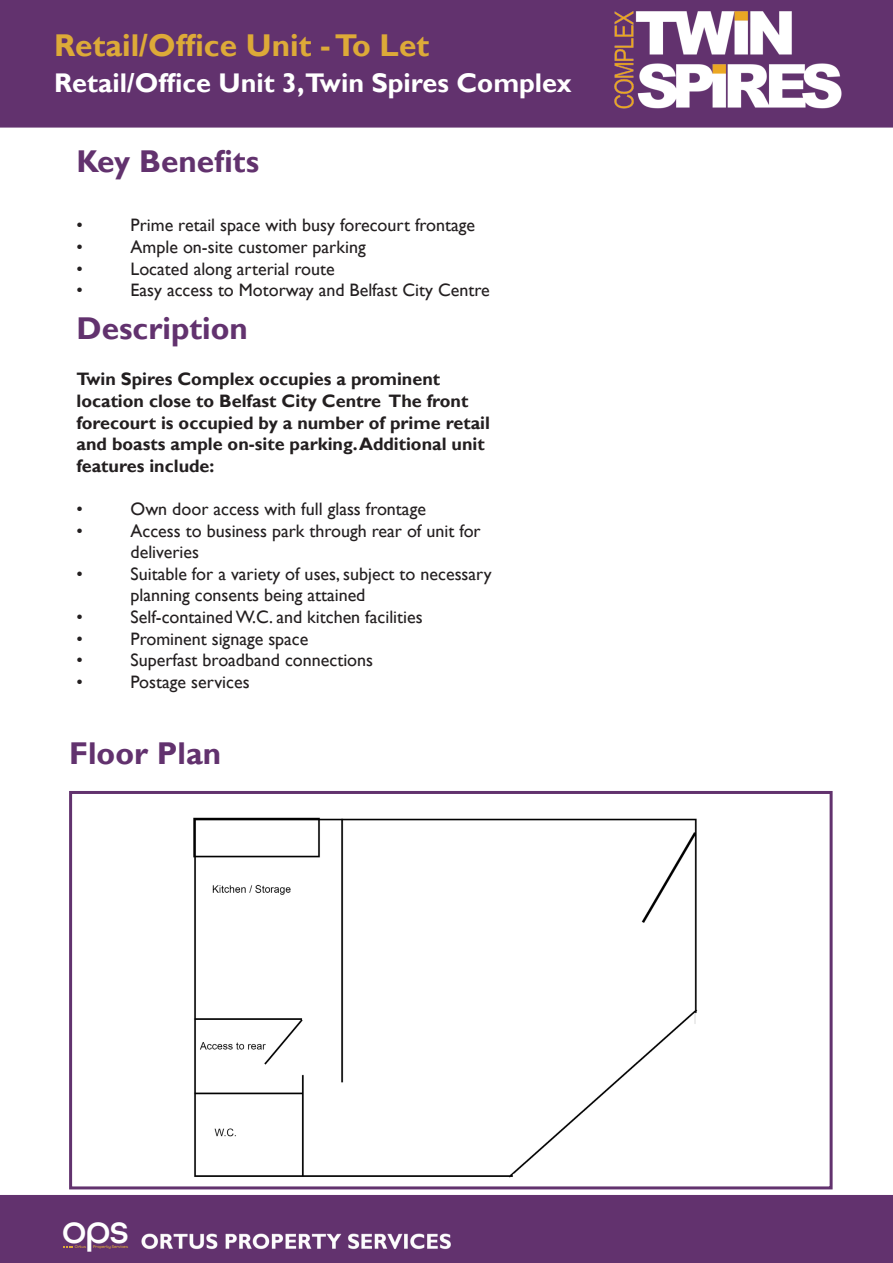
<style>
.page{position:relative;width:893px;height:1263px;background:#fff}
.page>*{position:absolute;margin:0;border:0;box-sizing:border-box;transform-origin:0 0}
.t1{font:500 41.1px "All Round Gothic";color:#fff}
.t2{font:700 31.5px "Gill Sans";color:#62326e}
.t3{font:700 31.5px "Gill Sans";color:#ddaa38}
.t4{font:700 27px "Gill Sans";color:#fff}
.t5{font:18px/21.6px "Gill Sans";color:#231f20}
.t6{font:700 18px/21.6px "Gill Sans";color:#231f20}
.t7{font:500 4.2px "All Round Gothic";letter-spacing:-.025em;color:#ddaa38}
</style>
<div class="page">
<div style="left:0;top:0;width:893px;height:128px;background:#62326e"></div>
<img style="left:612px;top:5px;width:233px;height:110px">
<div style="left:0;top:1195px;width:893px;height:68px;background:#62326e"></div>
<img style="left:193px;top:817px;width:505px;height:361px">
<div style="left:69px;top:791px;width:764px;height:398px;border:3px solid #62326e"></div>
<svg style="left:63px;top:1246px;width:10px;height:2px"></svg>
<img style="left:139px;top:1222px;width:314px;height:41px">
<p class="t3" style="left:54px;top:26px;width:377px">Retail/Office Unit - To Let</p>
<p class="t4" style="left:54px;top:66px;width:519px">Retail/Office Unit 3,Twin Spires Complex</p>
<p class="t2" style="left:77px;top:142px;width:184px">Key Benefits</p>
<p class="t5" style="left:77px;top:215px;width:8px">•</p>
<p class="t5" style="left:131px;top:215px;width:346px">Prime retail space with busy forecourt frontage</p>
<p class="t5" style="left:77px;top:236px;width:8px">•</p>
<p class="t5" style="left:131px;top:236px;width:237px">Ample on-site customer parking</p>
<p class="t5" style="left:77px;top:258px;width:8px">•</p>
<p class="t5" style="left:131px;top:258px;width:206px">Located along arterial route</p>
<p class="t5" style="left:77px;top:280px;width:8px">•</p>
<p class="t5" style="left:131px;top:280px;width:361px">Easy access to Motorway and Belfast City Centre</p>
<p class="t2" style="left:77px;top:309px;width:173px">Description</p>
<p class="t6" style="left:77px;top:369px;width:415px">Twin Spires Complex occupies a prominent location close to Belfast City Centre The front forecourt is occupied by a number of prime retail and boasts ample on-site parking. Additional unit features include:</p>
<p class="t5" style="left:77px;top:498px;width:8px">•</p>
<p class="t5" style="left:131px;top:498px;width:297px">Own door access with full glass frontage</p>
<p class="t5" style="left:77px;top:520px;width:8px">•</p>
<p class="t5" style="left:131px;top:520px;width:352px">Access to business park through rear of unit for deliveries</p>
<p class="t5" style="left:77px;top:563px;width:8px">•</p>
<p class="t5" style="left:131px;top:563px;width:363px">Suitable for a variety of uses, subject to necessary planning consents being attained</p>
<p class="t5" style="left:77px;top:606px;width:8px">•</p>
<p class="t5" style="left:131px;top:606px;width:294px">Self-contained W.C. and kitchen facilities</p>
<p class="t5" style="left:77px;top:628px;width:8px">•</p>
<p class="t5" style="left:131px;top:628px;width:179px">Prominent signage space</p>
<p class="t5" style="left:77px;top:650px;width:8px">•</p>
<p class="t5" style="left:131px;top:650px;width:244px">Superfast broadband connections</p>
<p class="t5" style="left:77px;top:671px;width:8px">•</p>
<p class="t5" style="left:131px;top:671px;width:121px">Postage services</p>
<p class="t2" style="left:69px;top:734px;width:154px">Floor Plan</p>
<p class="t1" style="left:62px;top:1204px;width:68px">ops</p>
<p class="t7" style="left:75px;top:1244px;width:13px">Ortus</p>
<p class="t7" style="left:93px;top:1244px;width:36px">Property Services</p>
</div>
